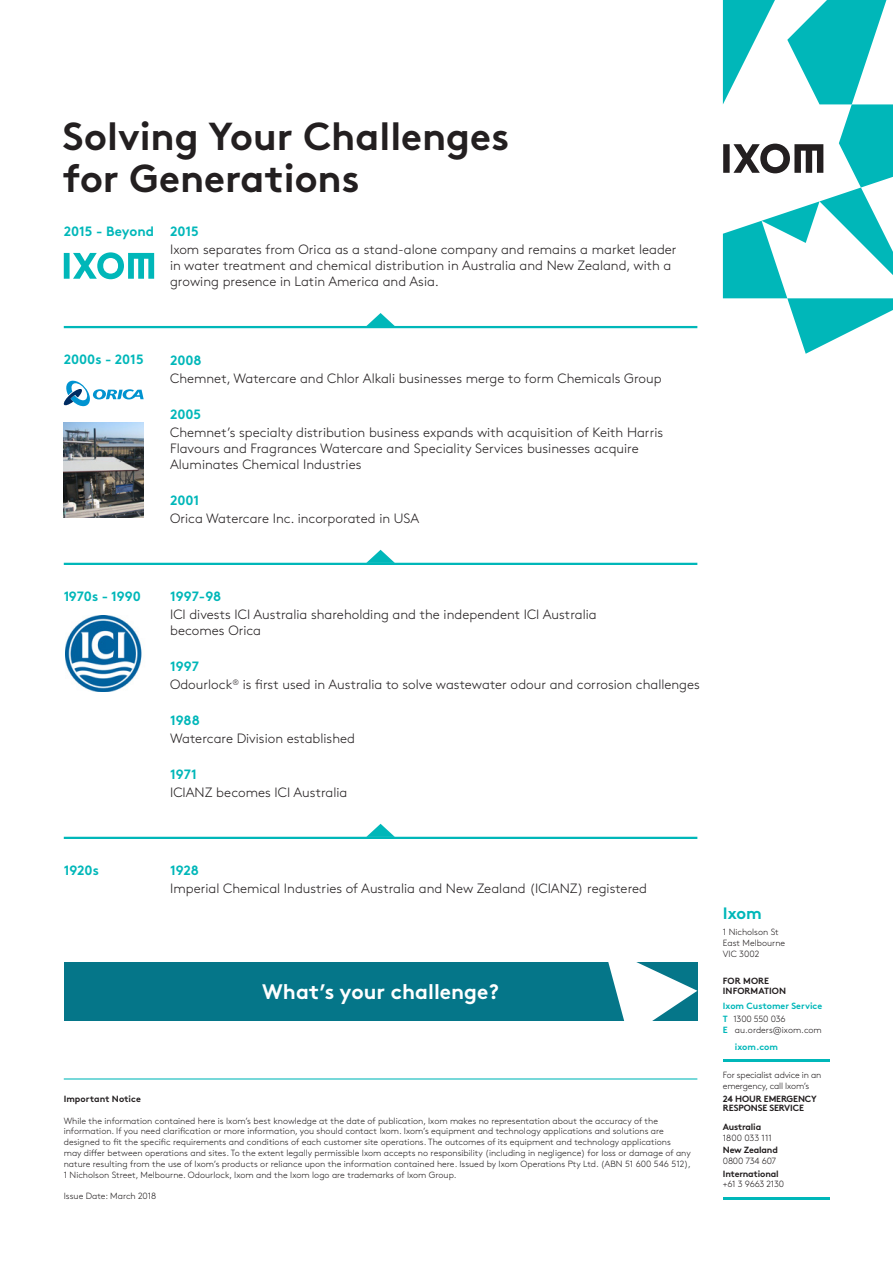
<style>
.page{position:relative;width:893px;height:1263px;background:#fff}
.page>*{position:absolute;margin:0;border:0;box-sizing:border-box;transform-origin:0 0}
.Quote_-_Title{font:700 39px/42px "Brown";color:#231f20}
.t1{font:700 21px "Brown";color:#fff}
.t2{font:700 16.5px "Brown";color:#00b7b9}
.Timeline_-_Text{font:300 13.5px/16.2px "Brown";color:#231f20}
.Timeline_-_Text-2{font:700 13.5px "Brown";color:#00b7b9}
.Time_Line_-_Year_Ran{font:700 13.5px "Brown";color:#00b7b9}
.t3{font:300 9px/10.8px "Brown";color:#231f20}
.t4{font:700 9px/10.8px "Brown";letter-spacing:-.015em;color:#231f20}
.t5{font:300 9px/10.8px "Brown";letter-spacing:-.02em;color:#231f20}
.t6{font:700 9px "Brown";color:#00b7b9}
.t7{font:700 9px/9.8px "Brown";letter-spacing:.005em;color:#231f20}
.s1{font-weight:700;color:#00b7b9}
.s2{font-weight:700}
.s3{font-weight:300}
</style>
<div class="page">
<hr style="left:64px;top:563px;width:633px;height:2px;background:#00b7b9">
<svg style="left:366px;top:550px;width:29px;height:13px"></svg>
<hr style="left:64px;top:837px;width:633px;height:2px;background:#00b7b9">
<svg style="left:366px;top:824px;width:29px;height:13px"></svg>
<hr style="left:64px;top:326px;width:633px;height:2px;background:#00b7b9">
<svg style="left:366px;top:313px;width:29px;height:13px"></svg>
<svg style="left:64px;top:252px;width:90px;height:27px"></svg>
<img style="left:64px;top:422px;width:80px;height:95px">
<img style="left:65px;top:616px;width:77px;height:76px">
<svg style="left:63px;top:380px;width:81px;height:27px"></svg>
<hr style="left:64px;top:1078px;width:633px;height:1px;background:#00b7b9">
<div style="left:64px;top:963px;width:633px;height:58px;background:#057689"></div>
<svg style="left:604px;top:962px;width:93px;height:59px"></svg>
<hr style="left:723px;top:1059px;width:106px;height:3px;background:#00b7b9">
<hr style="left:723px;top:1197px;width:106px;height:2px;background:#00b7b9">
<svg style="left:723px;top:0;width:170px;height:354px"></svg>
<p class="Quote_-_Title" style="left:63px;top:111px;width:448px">Solving Your Challenges for Generations</p>
<p class="Time_Line_-_Year_Ran" style="left:64px;top:220px;width:92px">2015 - Beyond</p>
<p class="Timeline_-_Text-2" style="left:170px;top:220px;width:30px">2015</p>
<p class="Timeline_-_Text" style="left:170px;top:240px;width:508px">Ixom separates from Orica as a stand-alone company and remains a market leader in water treatment and chemical distribution in Australia and New Zealand, with a growing presence in Latin America and Asia.</p>
<p class="Time_Line_-_Year_Ran" style="left:64px;top:349px;width:81px">2000s - 2015</p>
<p class="Timeline_-_Text-2" style="left:170px;top:349px;width:33px">2008</p>
<p class="Timeline_-_Text" style="left:170px;top:369px;width:493px">Chemnet, Watercare and Chlor Alkali businesses merge to form Chemicals Group</p>
<p class="Timeline_-_Text-2" style="left:170px;top:403px;width:33px">2005</p>
<p class="Timeline_-_Text" style="left:170px;top:423px;width:495px">Chemnet’s specialty distribution business expands with acquisition of Keith Harris<br>Flavours and Fragrances Watercare and Speciality Services businesses acquire<br>Aluminates Chemical Industries</p>
<p class="Timeline_-_Text-2" style="left:170px;top:490px;width:31px">2001</p>
<p class="Timeline_-_Text" style="left:170px;top:509px;width:251px">Orica Watercare Inc. incorporated in USA</p>
<p class="Time_Line_-_Year_Ran" style="left:64px;top:585px;width:79px">1970s - 1990</p>
<p class="Timeline_-_Text-2" style="left:170px;top:585px;width:53px">1997-98</p>
<p class="Timeline_-_Text" style="left:170px;top:605px;width:428px">ICI divests ICI Australia shareholding and the independent ICI Australia becomes Orica</p>
<p class="Timeline_-_Text-2" style="left:170px;top:656px;width:30px">1997</p>
<p class="Timeline_-_Text" style="left:170px;top:675px;width:531px">Odourlock<sup>®</sup> is first used in Australia to solve wastewater odour and corrosion challenges</p>
<p class="Timeline_-_Text-2" style="left:170px;top:710px;width:31px">1988</p>
<p class="Timeline_-_Text" style="left:170px;top:729px;width:186px">Watercare Division established</p>
<p class="Timeline_-_Text-2" style="left:170px;top:763px;width:28px">1971</p>
<p class="Timeline_-_Text" style="left:170px;top:783px;width:179px">ICIANZ becomes ICI Australia</p>
<p class="Time_Line_-_Year_Ran" style="left:64px;top:860px;width:37px">1920s</p>
<p class="Timeline_-_Text-2" style="left:170px;top:859px;width:30px">1928</p>
<p class="Timeline_-_Text" style="left:170px;top:879px;width:479px">Imperial Chemical Industries of Australia and New Zealand (ICIANZ) registered</p>
<p class="t1" style="left:262px;top:974px;width:238px">What’s your challenge?</p>
<p class="t4" style="left:64px;top:1092px;width:79px">Important Notice</p>
<p class="t3" style="left:64px;top:1114px;width:629px">While the information contained here is Ixom’s best knowledge at the date of publication, Ixom makes no representation about the accuracy of the information. If you need clarification or more information, you should contact Ixom. Ixom’s equipment and technology applications and solutions are designed to fit the specific requirements and conditions of each customer site operations. The outcomes of its equipment and technology applications may differ between operations and sites. To the extent legally permissible Ixom accepts no responsibility (including in negligence) for loss or damage of any nature resulting from the use of Ixom’s products or reliance upon the information contained here. Issued by Ixom Operations Pty Ltd. (ABN 51 600 546 512), 1 Nicholson Street, Melbourne. Odourlock, Ixom and the Ixom logo are trademarks of Ixom Group.</p>
<p class="t3" style="left:64px;top:1190px;width:94px">Issue Date: March 2018</p>
<p class="t2" style="left:723px;top:899px;width:40px">Ixom</p>
<p class="t3" style="left:723px;top:926px;width:57px">1 Nicholson St</p>
<p class="t3" style="left:723px;top:937px;width:64px">East Melbourne<br>VIC 3002</p>
<p class="t7" style="left:723px;top:975px;width:65px">FOR MORE<br>INFORMATION</p>
<p class="t6" style="left:723px;top:999px;width:101px">Ixom Customer Service</p>
<p class="t5" style="left:723px;top:1013px;width:64px"><span class="s1">T</span> 1300 550 036</p>
<p class="t3" style="left:723px;top:1024px;width:100px"><span class="s1">E</span> au.orders@ixom.com</p>
<p class="t6" style="left:735px;top:1039px;width:45px">ixom.com</p>
<p class="t5" style="left:723px;top:1069px;width:100px">For specialist advice in an emergency, call Ixom’s</p>
<p class="t4" style="left:723px;top:1093px;width:95px;line-height:9.8px">24 HOUR EMERGENCY<br>RESPONSE SERVICE</p>
<p class="t3" style="left:723px;top:1121px;width:51px"><span class="s2">Australia<br></span>1800 033 111</p>
<p class="t4" style="left:723px;top:1144px;width:56px">New Zealand<br><span class="s3">0800 734 607</span></p>
<p class="t4" style="left:723px;top:1167px;width:63px">International <span class="s3">+61 3 9663 2130</span></p>
</div>
